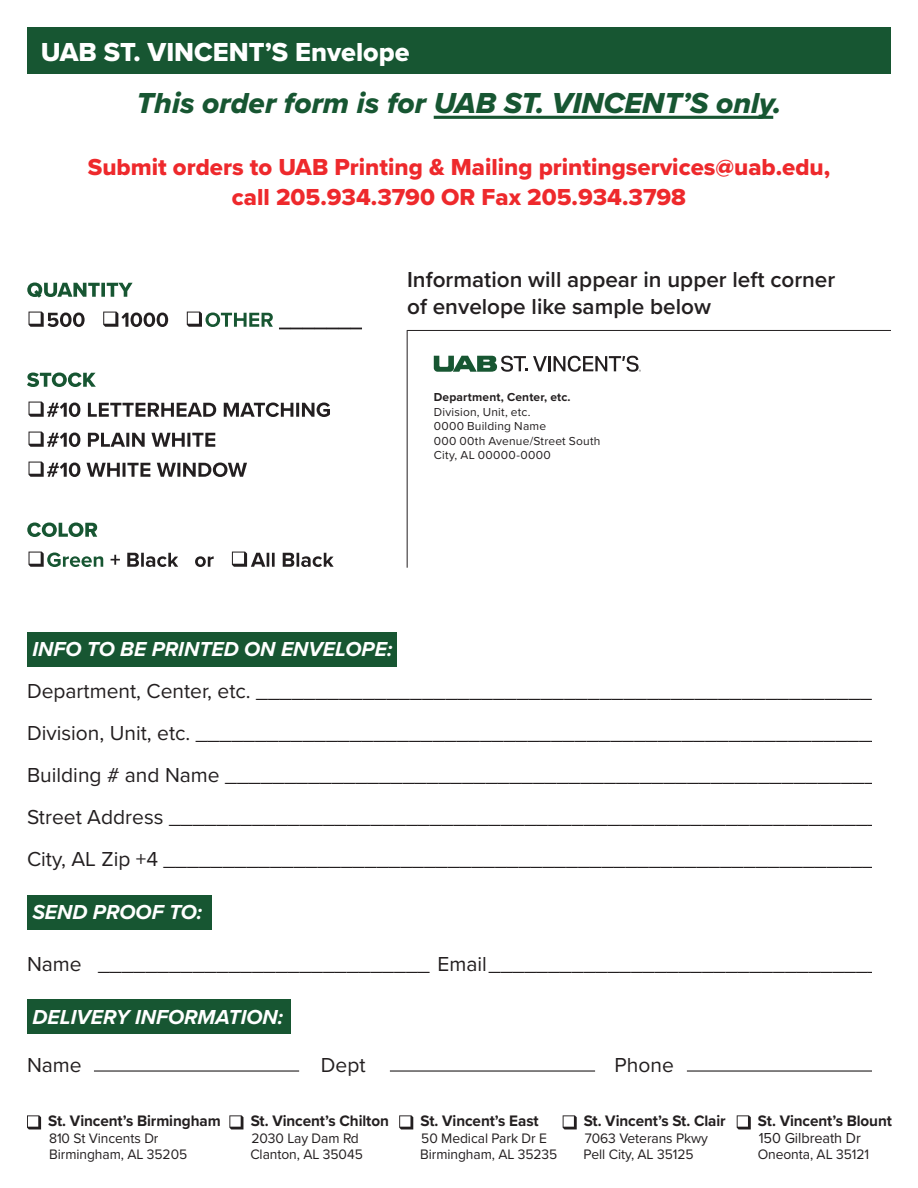
<style>
.page{position:relative;width:918px;height:1188px;background:#fff}
.page>*{position:absolute;margin:0;border:0;box-sizing:border-box;transform-origin:0 0}
.t1{font:30px "Proxima Nova Extrabld It";color:#175632}
.t2{font:27px "Proxima Nova Extrabld";color:#fff}
.t3{font:24px/30px "Proxima Nova Extrabld";color:#ee292c;text-align:center}
.t4{font:600 22.5px/27px "Proxima Nova";color:#231f20}
.t5{font:21px/42px "Proxima Nova";color:#231f20}
.t6{font:italic 700 21px "Proxima Nova";color:#fff}
.t7{font:700 15.75px "Proxima Nova";letter-spacing:-.005em;color:#231f20}
.t8{font:15px "Proxima Nova";letter-spacing:-.005em;color:#231f20}
.t9{font:14.25px/16.5px "Proxima Nova";letter-spacing:-.005em;color:#231f20}
.t10{font:12px/14.4px "Proxima Nova";letter-spacing:.02em;color:#231f20}
.t11{font:700 12px "Proxima Nova";letter-spacing:.015em;color:#231f20}
</style>
<div class="page">
<hr style="left:434px;top:116px;width:339px;height:3px;background:#175632">
<svg style="left:434px;top:356px;width:113px;height:16px"></svg>
<hr style="left:548px;top:356px;width:3px;height:15px;background:#231f20">
<svg style="left:554px;top:356px;width:87px;height:16px"></svg>
<hr style="left:407px;top:330px;width:484px;height:1px;background:#231f20">
<hr style="left:407px;top:330px;width:1px;height:238px;background:#231f20">
<div style="left:27px;top:27px;width:864px;height:46px;background:#175632"></div>
<div style="left:27px;top:999px;width:264px;height:35px;background:#175632"></div>
<div style="left:27px;top:895px;width:185px;height:34px;background:#175632"></div>
<div style="left:27px;top:632px;width:369px;height:34px;background:#175632"></div>
<svg style="left:111px;top:552px;width:223px;height:15px"></svg>
<svg style="left:29px;top:552px;width:74px;height:15px"></svg>
<svg style="left:27px;top:523px;width:70px;height:14px"></svg>
<svg style="left:29px;top:462px;width:218px;height:15px"></svg>
<svg style="left:29px;top:432px;width:186px;height:15px"></svg>
<svg style="left:29px;top:402px;width:301px;height:15px"></svg>
<svg style="left:27px;top:373px;width:69px;height:14px"></svg>
<svg style="left:279px;top:328px;width:83px;height:1px"></svg>
<svg style="left:29px;top:312px;width:244px;height:15px"></svg>
<svg style="left:27px;top:283px;width:106px;height:15px"></svg>
<svg style="left:27px;top:1115px;width:14px;height:14px"></svg>
<svg style="left:229px;top:1115px;width:14px;height:14px"></svg>
<svg style="left:399px;top:1115px;width:14px;height:14px"></svg>
<svg style="left:563px;top:1115px;width:14px;height:14px"></svg>
<svg style="left:737px;top:1115px;width:14px;height:14px"></svg>
<hr style="left:94px;top:1070px;width:205px;height:2px;background:#231f20">
<hr style="left:390px;top:1070px;width:205px;height:2px;background:#231f20">
<hr style="left:687px;top:1070px;width:205px;height:2px;background:#231f20">
<div style="left:873px;top:680px;width:45px;height:401px;background:#fff"></div>
<p class="t2" style="left:41px;top:32px;width:370px">UAB ST. VINCENT’S Envelope</p>
<h1 class="t1" style="left:137px;top:81px;width:646px">This order form is for UAB ST. VINCENT’S only.</h1>
<p class="t3" style="left:88px;top:151px;width:744px">Submit orders to UAB Printing &amp; Mailing printingservices@uab.edu, call 205.934.3790 OR Fax 205.934.3798</p>
<p class="t4" style="left:407px;top:265px;width:430px">Information will appear in upper left corner of envelope like sample below</p>
<p class="t11" style="left:434px;top:389px;width:138px">Department, Center, etc.</p>
<p class="t10" style="left:434px;top:404px;width:168px">Division, Unit, etc.<br>0000 Building Name<br>000 00th Avenue/Street South<br>City, AL 00000-0000</p>
<p class="t6" style="left:32px;top:634px;width:362px">INFO TO BE PRINTED ON ENVELOPE:</p>
<p class="t5" style="left:27px;top:669px;width:863px">Department, Center, etc. ____________________________________________________ Division, Unit, etc. __________________________________________________________ Building # and Name ________________________________________________________ Street Address ____________________________________________________________ City, AL Zip +4 _____________________________________________________________</p>
<p class="t6" style="left:32px;top:896px;width:171px">SEND PROOF TO:</p>
<p class="t5" style="left:27px;top:942px;width:854px">Name ____________________________ Email_________________________________</p>
<p class="t6" style="left:32px;top:1001px;width:252px">DELIVERY INFORMATION:</p>
<p class="t5" style="left:27px;top:1043px;width:56px">Name</p>
<p class="t5" style="left:321px;top:1043px;width:46px">Dept</p>
<p class="t5" style="left:615px;top:1043px;width:61px">Phone</p>
<p class="t7" style="left:48px;top:1109px;width:174px">St. Vincent’s Birmingham</p>
<p class="t9" style="left:49px;top:1129px;width:140px">810 St Vincents Dr<br>Birmingham, AL 35205</p>
<p class="t7" style="left:251px;top:1109px;width:140px">St. Vincent’s Chilton</p>
<p class="t9" style="left:250px;top:1129px;width:114px">2030 Lay Dam Rd<br>Clanton, AL 35045</p>
<p class="t7" style="left:420px;top:1109px;width:120px">St. Vincent’s East</p>
<p class="t9" style="left:420px;top:1129px;width:139px">50 Medical Park Dr E<br>Birmingham, AL 35235</p>
<p class="t7" style="left:584px;top:1109px;width:144px">St. Vincent’s St. Clair</p>
<p class="t9" style="left:584px;top:1129px;width:126px">7063 Veterans Pkwy<br>Pell City, AL 35125</p>
<p class="t7" style="left:758px;top:1109px;width:136px">St. Vincent’s Blount</p>
<p class="t8" style="left:759px;top:1127px;width:104px">150 Gilbreath Dr</p>
<p class="t9" style="left:758px;top:1146px;width:113px">Oneonta, AL 35121</p>
</div>
